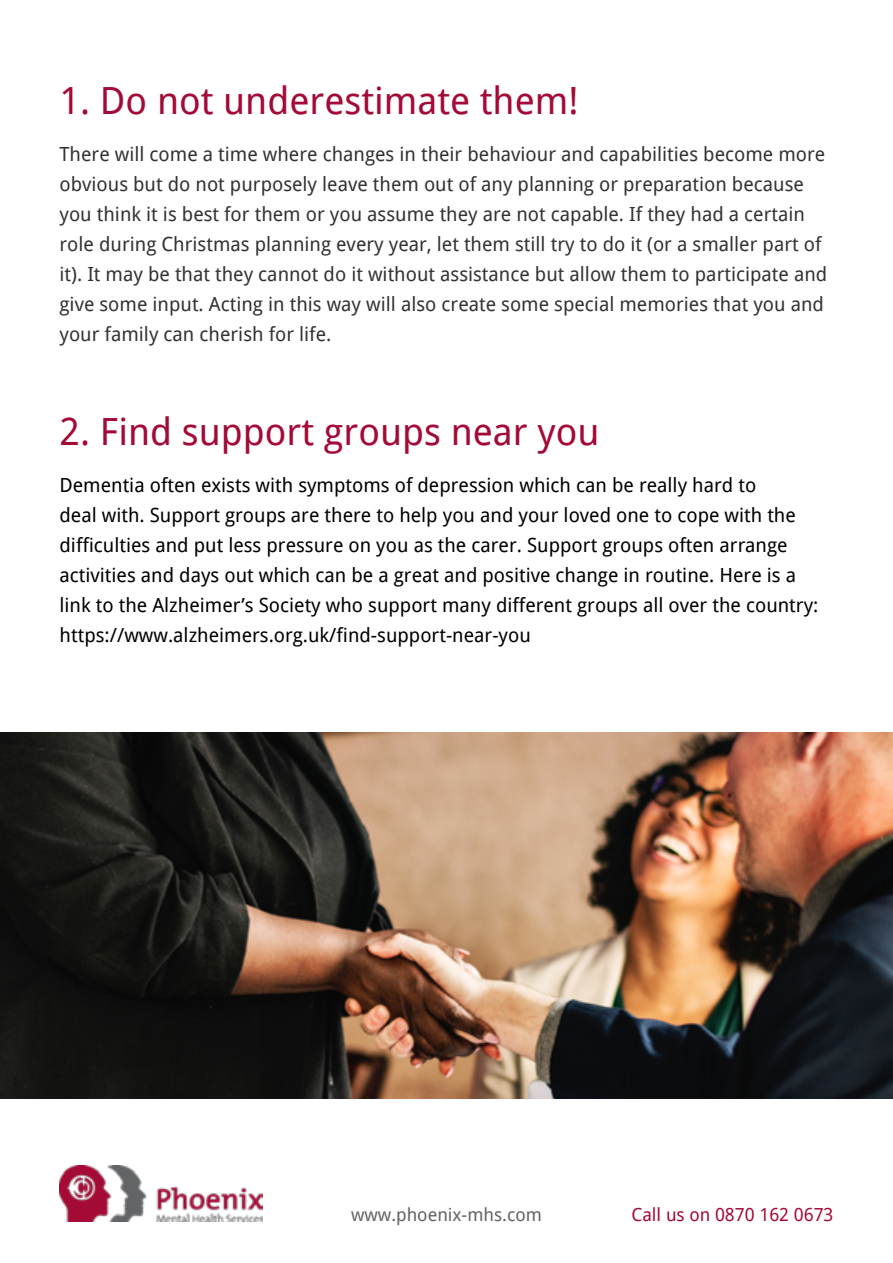
<style>
.page{position:relative;width:893px;height:1263px;background:#fff}
.page>*{position:absolute;margin:0;border:0;box-sizing:border-box;transform-origin:0 0}
.t1{font:37.5px "Droid Sans";color:#a30a35}
.t2{font:19.5px/30px "Droid Sans";color:#333}
.t3{font:19.5px/30px "Droid Sans";color:#000}
.t4{font:18px "Droid Sans";color:#626366}
.t5{font:18px "Droid Sans";color:#a30a35}
</style>
<div class="page">
<img style="left:59px;top:1165px;width:204px;height:56px">
<img style="left:0;top:732px;width:893px;height:366px">
<h1 class="t1" style="left:60px;top:74px;width:520px">1. Do not underestimate them!</h1>
<p class="t2" style="left:60px;top:138px;width:769px">There will come a time where changes in their behaviour and capabilities become more obvious but do not purposely leave them out of any planning or preparation because you think it is best for them or you assume they are not capable. If they had a certain role during Christmas planning every year, let them still try to do it (or a smaller part of it). It may be that they cannot do it without assistance but allow them to participate and give some input. Acting in this way will also create some special memories that you and your family can cherish for life.</p>
<h1 class="t1" style="left:60px;top:406px;width:542px">2. Find support groups near you</h1>
<p class="t3" style="left:60px;top:470px;width:760px">Dementia often exists with symptoms of depression which can be really hard to<br>deal with. Support groups are there to help you and your loved one to cope with the difficulties and put less pressure on you as the carer. Support groups often arrange activities and days out which can be a great and positive change in routine. Here is a link to the Alzheimer’s Society who support many different groups all over the country: https://www.alzheimers.org.uk/find-support-near-you</p>
<p class="t4" style="left:351px;top:1202px;width:192px">www.phoenix-mhs.com</p>
<p class="t5" style="left:632px;top:1202px;width:203px">Call us on 0870 162 0673</p>
</div>
